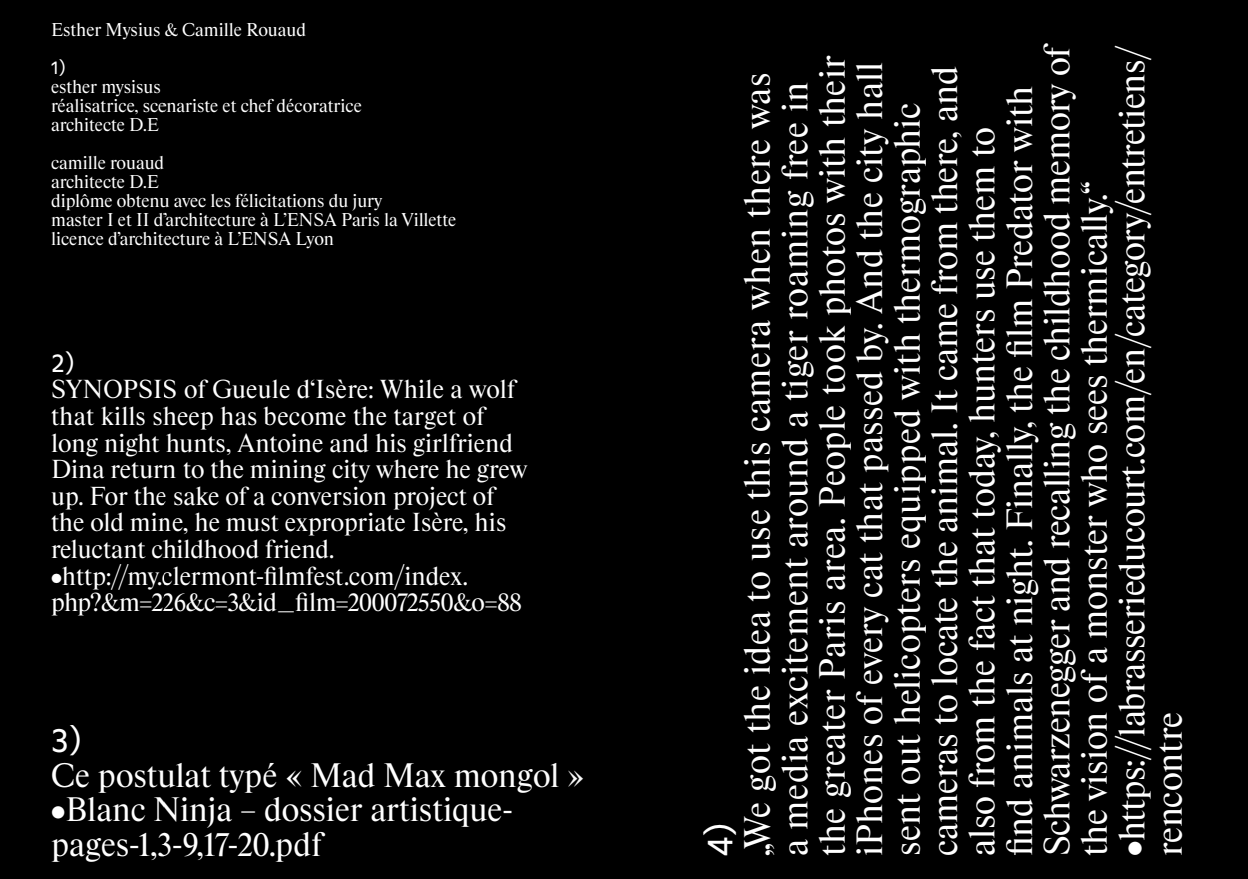
<style>
.page{position:relative;width:1248px;height:879px;background:#fff}
.page>*{position:absolute;margin:0;border:0;box-sizing:border-box;transform-origin:0 0}
.t1{font:35px/37.4px "Rhymes";color:#fff}
.t2{font:35px "Motif";color:#fff}
.t3{font:32.4px/34.8px "Rhymes";color:#fff}
.t4{font:32.4px "Motif";color:#fff}
.t5{font:24.8px/26.6px "Rhymes";color:#fff}
.t6{font:24.8px "Motif";color:#fff}
.t7{font:17.8px/19px "Rhymes";color:#fff}
.t8{font:17.8px "Motif";color:#fff}
</style>
<div class="page">
<div style="left:0;top:0;width:1247px;height:879px;background:#000"></div>
<hr style="left:623px;top:0;width:1px;height:879px;background:#979696">
<p class="t7" style="left:51px;top:20px;width:256px">Esther Mysius &amp; Camille Rouaud</p>
<p class="t8" style="left:51px;top:58px;width:16px">1)</p>
<p class="t7" style="left:51px;top:77px;width:312px">esther mysisus<br>réalisatrice, scenariste et chef décoratrice architecte D.E</p>
<p class="t7" style="left:51px;top:153px;width:406px">camille rouaud<br>architecte D.E<br>diplôme obtenu avec les félicitations du jury<br>master I et II d’architecture à L’ENSA Paris la Villette licence d’architecture à L’ENSA Lyon</p>
<p class="t6" style="left:51px;top:349px;width:25px">2)</p>
<p class="t5" style="left:51px;top:376px;width:478px">SYNOPSIS of Gueule d‘Isère: While a wolf that kills sheep has become the target of long night hunts, Antoine and his girlfriend Dina return to the mining city where he grew up. For the sake of a conversion project of the old mine, he must expropriate Isère, his reluctant childhood friend. ∙http://my.clermont-filmfest.com/index. php?&amp;m=226&amp;c=3&amp;id_film=200072550&amp;o=88</p>
<p class="t4" style="left:51px;top:722px;width:32px">3)</p>
<p class="t3" style="left:51px;top:758px;width:534px">Ce postulat typé « Mad Max mongol » ∙Blanc Ninja – dossier artistique&shy;pages-1,3-9,17-20.pdf</p>
<p class="t1" style="left:739px;top:856px;width:815px;rotate:-90deg">„We got the idea to use this camera when there was<br>a media excitement around a tiger roaming free in the greater Paris area. People took photos with their iPhones of every cat that passed by. And the city hall sent out helicopters equipped with thermographic cameras to locate the animal. It came from there, and also from the fact that today, hunters use them to<br>find animals at night. Finally, the film Predator with Schwarzenegger and recalling the childhood memory of the vision of a monster who sees thermically.“ ∙https://labrasserieducourt.com/en/category/entretiens/ rencontre</p>
<p class="t2" style="left:700px;top:856px;width:35px;rotate:-90deg">4)</p>
</div>
